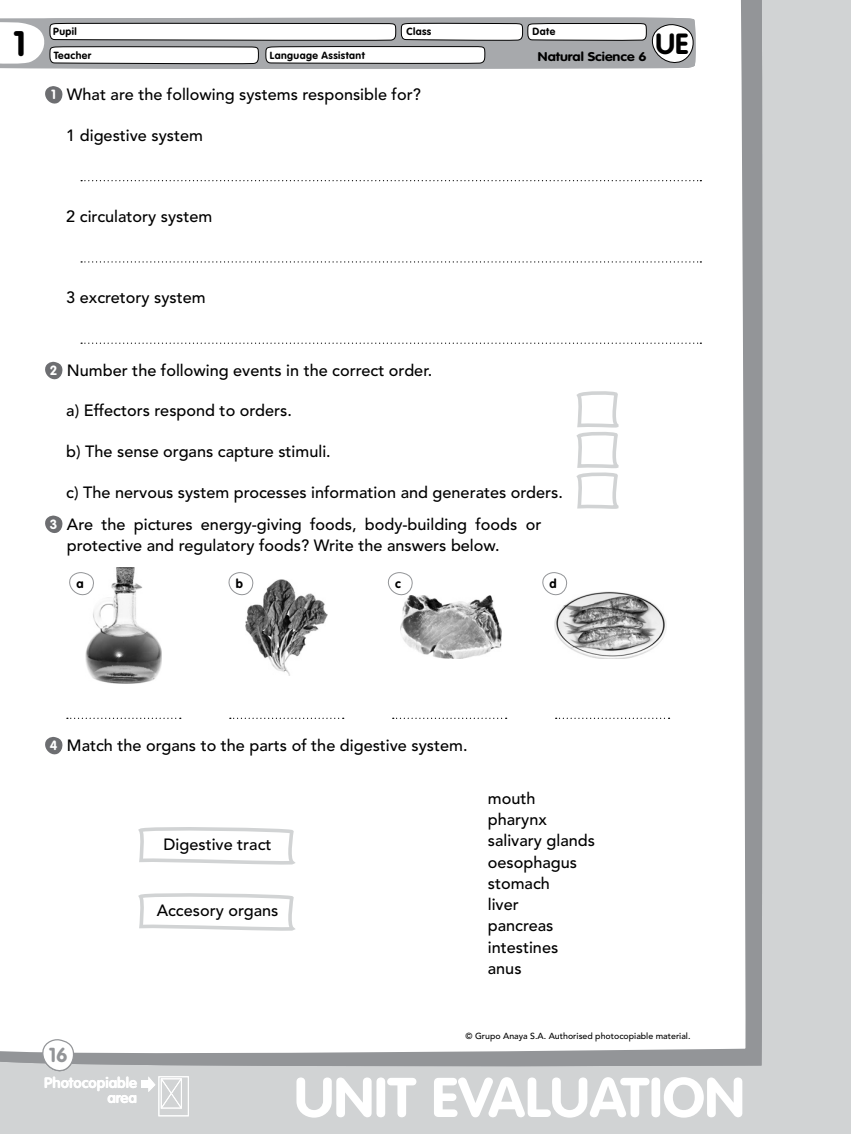
<style>
.page{position:relative;width:851px;height:1134px;background:#fff}
.page>*{position:absolute;margin:0;border:0;box-sizing:border-box;transform-origin:0 0}
.t1{font:700 55px "VAG Rounded Std";color:#fff;scale:1.06 1}
.nuclActiv_10-19{font:700 35px "VAG Rounded Std";color:#000}
.nuclActiv_10-19-2{font:700 28.75px "VAG Rounded Std";color:#000}
.t2{font:700 20px "VAG Rounded Std";color:#939598}
.nuclActiv_L{font:500 16.25px/21.2px "Avenir LT Std";color:#000}
.nuclActivEscribir{font:500 16.25px "Avenir LT Std";color:#000}
.nuclActivSangrSin{font:500 16.25px "Avenir LT Std";color:#000}
.t3{font:700 14.88px/14.9px "VAG Rounded Std";color:#fff;text-align:right}
.t4{font:700 13.25px "VAG Rounded Std";color:#fff}
.Asignatura{font:700 12.5px "VAG Rounded Std";color:#000;scale:1.13 1}
.Numeroparabolo{font:700 12.5px "VAG Rounded Std";color:#000}
.t5{font:700 10.25px "VAG Rounded Std";letter-spacing:.04em;color:#000}
.nuclTextoNo{font:500 8.75px "Avenir LT Std";color:#000}
</style>
<div class="page">
<div style="left:0;top:0;width:850px;height:1134px;background:#d1d3d4"></div>
<div style="left:0;top:0;width:762px;height:1067px;background:#939598"></div>
<div style="left:0;top:0;width:750px;height:1060px;background:#fff"></div>
<svg style="left:41px;top:1037px;width:33px;height:35px"></svg>
<div style="left:158px;top:1076px;width:31px;height:40px;border:1px solid #fff"></div>
<svg style="left:148px;top:1076px;width:35px;height:33px"></svg>
<div style="left:141px;top:1081px;width:8px;height:7px;background:#fff"></div>
<svg style="left:81px;top:261px;width:620px;height:2px"></svg>
<svg style="left:81px;top:343px;width:620px;height:1px"></svg>
<svg style="left:44px;top:361px;width:19px;height:20px"></svg>
<svg style="left:574px;top:392px;width:44px;height:118px"></svg>
<svg style="left:44px;top:515px;width:19px;height:20px"></svg>
<svg style="left:67px;top:718px;width:114px;height:1px"></svg>
<svg style="left:230px;top:718px;width:113px;height:1px"></svg>
<svg style="left:392px;top:718px;width:114px;height:1px"></svg>
<svg style="left:555px;top:718px;width:114px;height:1px"></svg>
<svg style="left:44px;top:736px;width:19px;height:20px"></svg>
<svg style="left:0;top:17px;width:701px;height:176px;background:#eeefef"></svg>
<svg style="left:136px;top:827px;width:158px;height:37px"></svg>
<svg style="left:136px;top:893px;width:158px;height:37px"></svg>
<img style="left:85px;top:567px;width:77px;height:116px">
<img style="left:245px;top:580px;width:82px;height:95px">
<img style="left:400px;top:595px;width:101px;height:64px">
<img style="left:554px;top:591px;width:112px;height:68px">
<svg style="left:68px;top:571px;width:26px;height:26px"></svg>
<div style="left:76px;top:578px;width:11px;height:9px;background:#fff"></div>
<svg style="left:227px;top:571px;width:26px;height:26px"></svg>
<div style="left:236px;top:578px;width:10px;height:9px;background:#fff"></div>
<svg style="left:387px;top:571px;width:26px;height:26px"></svg>
<div style="left:395px;top:578px;width:10px;height:9px;background:#fff"></div>
<svg style="left:541px;top:571px;width:26px;height:26px"></svg>
<div style="left:549px;top:578px;width:10px;height:9px;background:#fff"></div>
<p class="nuclActiv_10-19" style="left:13px;top:23px;width:14px">1</p>
<p class="t5" style="left:53px;top:25px;width:25px">Pupil</p>
<p class="t5" style="left:406px;top:25px;width:27px">Class</p>
<p class="t5" style="left:532px;top:25px;width:24px">Date</p>
<p class="t5" style="left:270px;top:50px;width:96px">Language Assistant</p>
<p class="Asignatura" style="left:538px;top:49px;width:98px">Natural Science 6</p>
<p class="t5" style="left:54px;top:50px;width:39px">Teacher</p>
<p class="Asignatura" style="left:547px;top:49px;width:24px">Soci</p>
<p class="Asignatura" style="left:638px;top:49px;width:9px">3</p>
<p class="nuclActiv_10-19-2" style="left:663px;top:26px;width:20px">A</p>
<p class="nuclActiv_10-19-2" style="left:655px;top:27px;width:35px">UE</p>
<p class="t4" style="left:51px;top:87px;width:6px">1</p>
<p class="nuclActiv_L" style="left:67px;top:84px;width:355px">What are the following systems responsible for?</p>
<p class="nuclActivEscribir" style="left:66px;top:126px;width:138px">1 digestive system</p>
<p class="nuclActivEscribir" style="left:66px;top:207px;width:147px">2 circulatory system</p>
<p class="nuclActivEscribir" style="left:66px;top:288px;width:141px">3 excretory system</p>
<p class="t4" style="left:50px;top:363px;width:9px">2</p>
<p class="nuclActiv_L" style="left:67px;top:360px;width:367px">Number the following events in the correct order.</p>
<p class="nuclActivEscribir" style="left:66px;top:401px;width:227px">a) Effectors respond to orders.</p>
<p class="nuclActivEscribir" style="left:66px;top:442px;width:266px">b) The sense organs capture stimuli.</p>
<p class="nuclActivEscribir" style="left:66px;top:483px;width:498px">c) The nervous system processes information and generates orders.</p>
<p class="t4" style="left:50px;top:516px;width:9px">3</p>
<p class="nuclActiv_L" style="left:67px;top:514px;width:476px">Are the pictures energy-giving foods, body-building foods or protective and regulatory foods? Write the answers below.</p>
<p class="Numeroparabolo" style="left:76px;top:576px;width:9px">a</p>
<p class="Numeroparabolo" style="left:236px;top:576px;width:9px">b</p>
<p class="Numeroparabolo" style="left:395px;top:576px;width:7px">c</p>
<p class="Numeroparabolo" style="left:549px;top:576px;width:9px">d</p>
<p class="t4" style="left:50px;top:738px;width:9px">4</p>
<p class="nuclActiv_L" style="left:67px;top:735px;width:402px">Match the organs to the parts of the digestive system.</p>
<p class="nuclActiv_L" style="left:163px;top:834px;width:110px">Digestive tract</p>
<p class="nuclActiv_L" style="left:157px;top:900px;width:123px">Accesory organs</p>
<p class="nuclActivSangrSin" style="left:487px;top:789px;width:49px">mouth</p>
<p class="nuclActivSangrSin" style="left:487px;top:810px;width:61px">pharynx</p>
<p class="nuclActivSangrSin" style="left:487px;top:831px;width:109px">salivary glands</p>
<p class="nuclActivSangrSin" style="left:487px;top:853px;width:91px">oesophagus</p>
<p class="nuclActivSangrSin" style="left:487px;top:874px;width:64px">stomach</p>
<p class="nuclActivSangrSin" style="left:487px;top:895px;width:32px">liver</p>
<p class="nuclActivSangrSin" style="left:487px;top:916px;width:67px">pancreas</p>
<p class="nuclActivSangrSin" style="left:487px;top:938px;width:72px">intestines</p>
<p class="nuclActivSangrSin" style="left:487px;top:959px;width:35px">anus</p>
<p class="t2" style="left:49px;top:1043px;width:20px">16</p>
<p class="t3" style="left:44px;top:1076px;width:95px">Photocopiable area</p>
<p class="nuclTextoNo" style="left:465px;top:1031px;width:226px">© Grupo Anaya S.A. Authorised photocopiable material.</p>
<p class="t1" style="left:294px;top:1065px;width:426px">UNIT EVALUATION</p>
</div>
